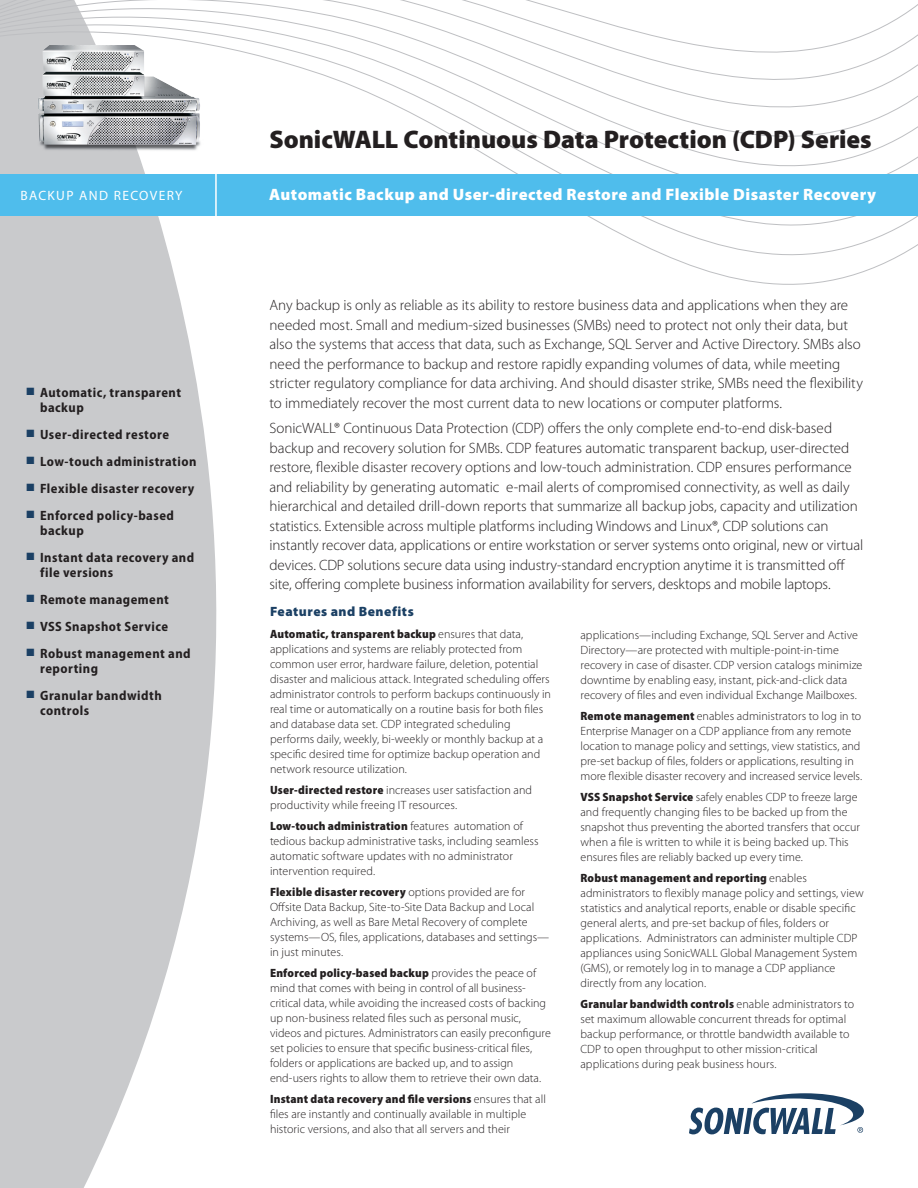
<style>
.page{position:relative;width:918px;height:1188px;background:#fff}
.page>*{position:absolute;margin:0;border:0;box-sizing:border-box;transform-origin:0 0}
.Body_paragraphs{font:900 25.5px "Myriad Pro";color:#231f20}
.t1{font:900 16.5px "Myriad Pro";letter-spacing:.03em;color:#fff}
.Body_paragraphs-2{font:300 15px/19.5px "Myriad Pro";letter-spacing:-.005em;color:#231f20}
.side_bullet_paragrap{font:700 semi-condensed 13.5px/15px "Myriad Pro";letter-spacing:.035em;color:#231f20}
.subhead_-_1st_level{font:900 13.5px "Myriad Pro";letter-spacing:.04em;color:#1b4064}
.t2{font:13.5px "Myriad Pro";letter-spacing:.095em;color:#fff}
.Body_paragraphs-3{font:300 12px/15px "Myriad Pro";letter-spacing:.005em;color:#231f20}
.s1{color:#1b4064}
.s2{font-weight:900;font-stretch:semi-condensed}
</style>
<div class="page">
<svg style="left:0;top:290px;width:216px;height:898px;fill:#c9cacc"></svg>
<svg style="left:689px;top:1093px;width:175px;height:41px"></svg>
<svg style="left:0;top:0;width:918px;height:290px"></svg>
<div style="left:216px;top:175px;width:702px;height:41px;background:#4fbdec"></div>
<div style="left:0;top:175px;width:216px;height:41px;background:#4fbdec"></div>
<hr style="left:215px;top:174px;width:2px;height:43px;background:#fff">
<img style="left:30px;top:122px;width:174px;height:38px">
<img style="left:38px;top:45px;width:162px;height:100px">
<p class="Body_paragraphs" style="left:269px;top:125px;width:604px">SonicWALL Continuous Data Protection (CDP) Series</p>
<p class="t2" style="left:21px;top:188px;width:164px">BACKUP AND RECOVERY</p>
<p class="t1" style="left:269px;top:185px;width:608px">Automatic Backup and User-directed Restore and Flexible Disaster Recovery</p>
<p class="side_bullet_paragrap" style="left:40px;top:385px;width:142px;text-indent:-14px"><span class="s1">■</span> Automatic, transparent backup</p>
<p class="side_bullet_paragrap" style="left:27px;top:427px;width:144px"><span class="s1">■</span> User-directed restore</p>
<p class="side_bullet_paragrap" style="left:27px;top:454px;width:171px"><span class="s1">■</span> Low-touch administration</p>
<p class="side_bullet_paragrap" style="left:27px;top:481px;width:169px"><span class="s1">■</span> Flexible disaster recovery</p>
<p class="side_bullet_paragrap" style="left:40px;top:508px;width:135px;text-indent:-14px"><span class="s1">■</span> Enforced policy-based backup</p>
<p class="side_bullet_paragrap" style="left:40px;top:550px;width:156px;text-indent:-14px"><span class="s1">■</span> Instant data recovery and file versions</p>
<p class="side_bullet_paragrap" style="left:27px;top:592px;width:144px"><span class="s1">■</span> Remote management</p>
<p class="side_bullet_paragrap" style="left:27px;top:619px;width:143px"><span class="s1">■</span> VSS Snapshot Service</p>
<p class="side_bullet_paragrap" style="left:40px;top:646px;width:152px;text-indent:-14px"><span class="s1">■</span> Robust management and reporting</p>
<p class="side_bullet_paragrap" style="left:40px;top:688px;width:123px;text-indent:-14px"><span class="s1">■</span> Granular bandwidth controls</p>
<p class="Body_paragraphs-2" style="left:270px;top:296px;width:595px">Any backup is only as reliable as its ability to restore business data and applications when they are needed most. Small and medium-sized businesses (SMBs) need to protect not only their data, but also the systems that access that data, such as Exchange, SQL Server and Active Directory. SMBs also need the performance to backup and restore rapidly expanding volumes of data, while meeting stricter regulatory compliance for data archiving. And should disaster strike, SMBs need the flexibility to immediately recover the most current data to new locations or computer platforms.</p>
<p class="Body_paragraphs-2" style="left:270px;top:419px;width:595px">SonicWALL® Continuous Data Protection (CDP) offers the only complete end-to-end disk-based backup and recovery solution for SMBs. CDP features automatic transparent backup, user-directed restore, flexible disaster recovery options and low-touch administration. CDP ensures performance and reliability by generating automatic e-mail alerts of compromised connectivity, as well as daily hierarchical and detailed drill-down reports that summarize all backup jobs, capacity and utilization statistics. Extensible across multiple platforms including Windows and Linux®, CDP solutions can instantly recover data, applications or entire workstation or server systems onto original, new or virtual devices. CDP solutions secure data using industry-standard encryption anytime it is transmitted off site, offering complete business information availability for servers, desktops and mobile laptops.</p>
<p class="subhead_-_1st_level" style="left:270px;top:604px;width:145px">Features and Benefits</p>
<p class="Body_paragraphs-3" style="left:270px;top:627px;width:283px"><span class="s2">Automatic, transparent backup</span> ensures that data, applications and systems are reliably protected from common user error, hardware failure, deletion, potential disaster and malicious attack. Integrated scheduling offers administrator controls to perform backups continuously in real time or automatically on a routine basis for both files and database data set. CDP integrated scheduling performs daily, weekly, bi-weekly or monthly backup at a specific desired time for optimize backup operation and network resource utilization.</p>
<p class="Body_paragraphs-3" style="left:270px;top:783px;width:264px"><span class="s2">User-directed restore</span> increases user satisfaction and productivity while freeing IT resources.</p>
<p class="Body_paragraphs-3" style="left:270px;top:819px;width:270px"><span class="s2">Low-touch administration</span> features automation of tedious backup administrative tasks, including seamless automatic software updates with no administrator intervention required.</p>
<p class="Body_paragraphs-3" style="left:270px;top:885px;width:281px"><span class="s2">Flexible disaster recovery</span> options provided are for Offsite Data Backup, Site-to-Site Data Backup and Local Archiving, as well as Bare Metal Recovery of complete systems—OS, files, applications, databases and settings— in just minutes.</p>
<p class="Body_paragraphs-3" style="left:270px;top:966px;width:282px"><span class="s2">Enforced policy-based backup</span> provides the peace of mind that comes with being in control of all business&shy;critical data, while avoiding the increased costs of backing up non-business related files such as personal music, videos and pictures. Administrators can easily preconfigure set policies to ensure that specific business-critical files, folders or applications are backed up, and to assign end-users rights to allow them to retrieve their own data.</p>
<p class="Body_paragraphs-3" style="left:270px;top:1092px;width:277px"><span class="s2">Instant data recovery and file versions</span> ensures that all files are instantly and continually available in multiple historic versions, and also that all servers and their</p>
<p class="Body_paragraphs-3" style="left:580px;top:627px;width:283px">applications—including Exchange, SQL Server and Active Directory—are protected with multiple-point-in-time recovery in case of disaster. CDP version catalogs minimize downtime by enabling easy, instant, pick-and-click data recovery of files and even individual Exchange Mailboxes.</p>
<p class="Body_paragraphs-3" style="left:580px;top:708px;width:283px"><span class="s2">Remote management</span> enables administrators to log in to Enterprise Manager on a CDP appliance from any remote location to manage policy and settings, view statistics, and pre-set backup of files, folders or applications, resulting in more flexible disaster recovery and increased service levels.</p>
<p class="Body_paragraphs-3" style="left:580px;top:789px;width:281px"><span class="s2">VSS Snapshot Service</span> safely enables CDP to freeze large and frequently changing files to be backed up from the snapshot thus preventing the aborted transfers that occur when a file is written to while it is being backed up. This ensures files are reliably backed up every time.</p>
<p class="Body_paragraphs-3" style="left:580px;top:870px;width:285px"><span class="s2">Robust management and reporting</span> enables administrators to flexibly manage policy and settings, view statistics and analytical reports, enable or disable specific general alerts, and pre-set backup of files, folders or applications. Administrators can administer multiple CDP appliances using SonicWALL Global Management System (GMS), or remotely log in to manage a CDP appliance directly from any location.</p>
<p class="Body_paragraphs-3" style="left:580px;top:996px;width:275px"><span class="s2">Granular bandwidth controls</span> enable administrators to set maximum allowable concurrent threads for optimal backup performance, or throttle bandwidth available to CDP to open throughput to other mission-critical applications during peak business hours.</p>
</div>
